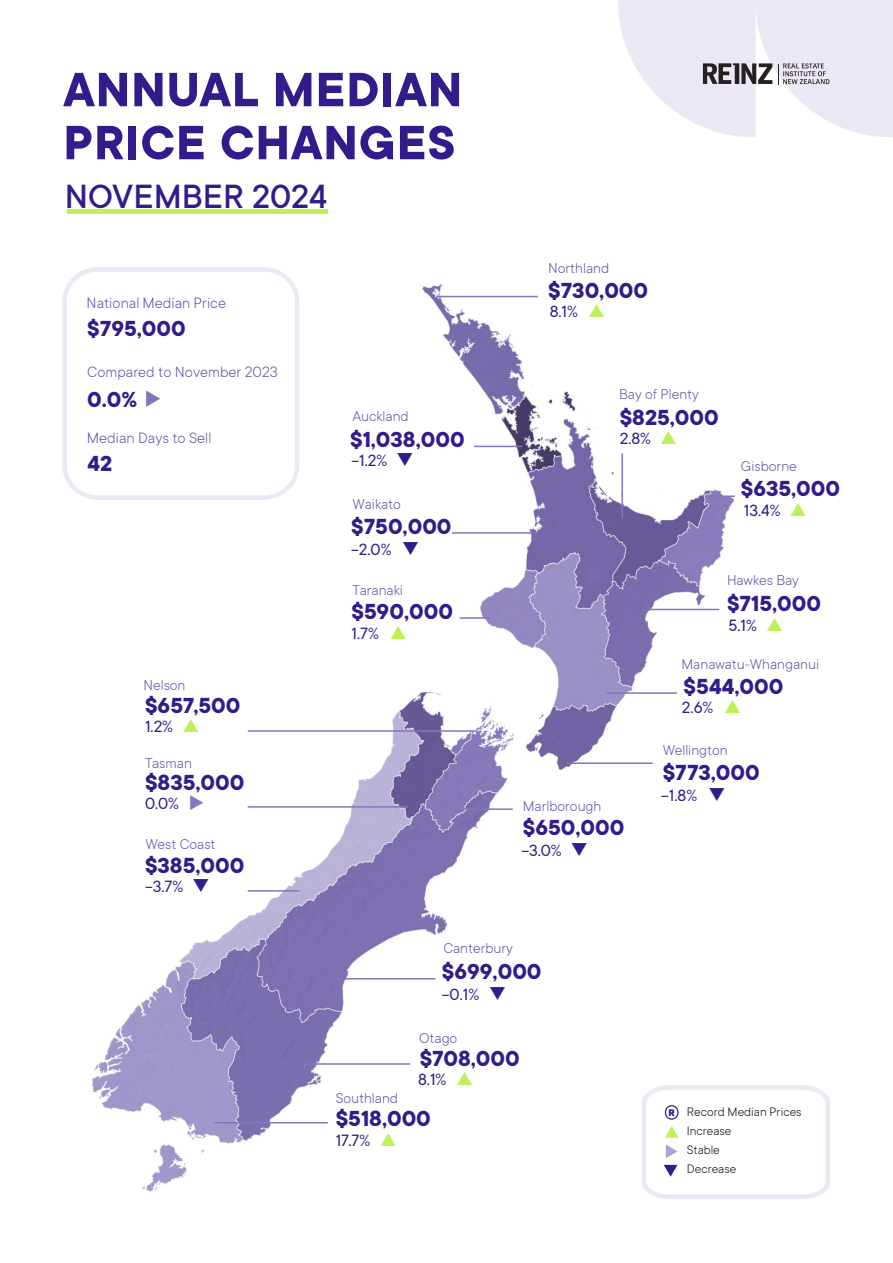
<style>
.page{position:relative;width:893px;height:1263px;background:#fff}
.page>*{position:absolute;margin:0;border:0;box-sizing:border-box;transform-origin:0 0}
.t1{font:700 52.95px/52.9px "TT Commons";letter-spacing:.02em;color:#331b8c}
.t2{font:500 37.05px "TT Commons";color:#331b8c}
.t3{font:700 24px "TT Commons";color:#331b8c}
.t4{font:18px "TT Commons";color:#331b8c}
.t5{font:300 16.5px "TT Commons";color:#5c49a3}
.t6{font:300 15.75px "TT Commons";color:#5c49a3}
.t7{font:300 13.5px/19px "TT Commons";color:#000}
.s1{color:#8576ba}
.s2{font-weight:800;font-size:10.65px;color:#331c8c}
</style>
<div class="page">
<img style="left:67px;top:272px;width:668px;height:920px">
<div style="left:65px;top:269px;width:232px;height:229px;background:#fff;border-radius:33px"></div>
<div style="left:62px;top:267px;width:237px;height:233px;border:4px solid #ebe8f3;border-radius:33px"></div>
<svg style="left:618px;top:0;width:275px;height:137px"></svg>
<svg style="left:639px;top:1083px;width:191px;height:116px"></svg>
<hr style="left:248px;top:730px;width:230px;height:2px;background:#8575ba">
<hr style="left:248px;top:806px;width:160px;height:2px;background:#8575ba">
<hr style="left:248px;top:890px;width:51px;height:2px;background:#8575ba">
<hr style="left:329px;top:978px;width:106px;height:1px;background:#8575ba">
<hr style="left:299px;top:1063px;width:111px;height:2px;background:#8575ba">
<hr style="left:215px;top:1122px;width:113px;height:1px;background:#8575ba">
<hr style="left:439px;top:808px;width:74px;height:2px;background:#8575ba">
<hr style="left:460px;top:617px;width:31px;height:2px;background:#8575ba">
<hr style="left:452px;top:532px;width:86px;height:2px;background:#8575ba">
<hr style="left:436px;top:296px;width:102px;height:1px;background:#8575ba">
<hr style="left:567px;top:762px;width:86px;height:2px;background:#8575ba">
<hr style="left:607px;top:692px;width:70px;height:2px;background:#8575ba">
<hr style="left:474px;top:446px;width:48px;height:1px;background:#8575ba">
<hr style="left:709px;top:495px;width:26px;height:2px;background:#8575ba">
<hr style="left:642px;top:609px;width:77px;height:1px;background:#8575ba">
<hr style="left:621px;top:453px;width:2px;height:66px;background:#8575ba">
<svg style="left:146px;top:390px;width:14px;height:17px"></svg>
<div style="left:67px;top:209px;width:260px;height:5px;background:#bff059"></div>
<svg style="left:589px;top:304px;width:15px;height:13px"></svg>
<svg style="left:661px;top:431px;width:15px;height:13px"></svg>
<svg style="left:725px;top:700px;width:10px;height:13px"></svg>
<svg style="left:391px;top:625px;width:15px;height:14px"></svg>
<svg style="left:183px;top:719px;width:15px;height:13px"></svg>
<svg style="left:457px;top:1072px;width:15px;height:13px"></svg>
<svg style="left:381px;top:1132px;width:15px;height:14px"></svg>
<h1 class="t1" style="left:63px;top:65px;width:400px">ANNUAL MEDIAN<br>PRICE CHANGES</h1>
<h2 class="t2" style="left:65px;top:177px;width:264px">NOVEMBER 2024</h2>
<p class="t5" style="left:87px;top:294px;width:141px">National Median Price</p>
<h3 class="t3" style="left:87px;top:315px;width:100px">$795,000</h3>
<p class="t5" style="left:87px;top:363px;width:192px">Compared to November 2023</p>
<h3 class="t3" style="left:87px;top:386px;width:52px">0.0%</h3>
<p class="t5" style="left:87px;top:429px;width:126px">Median Days to Sell</p>
<h3 class="t3" style="left:88px;top:450px;width:26px">42</h3>
<p class="t6" style="left:144px;top:677px;width:43px">Nelson</p>
<h3 class="t3" style="left:145px;top:692px;width:97px">$657,500</h3>
<p class="t4" style="left:145px;top:717px;width:30px">1.2%</p>
<p class="t6" style="left:145px;top:754px;width:48px">Tasman</p>
<h3 class="t3" style="left:145px;top:769px;width:101px">$835,000</h3>
<p class="t4" style="left:145px;top:794px;width:61px">0.0% <span class="s1">◆</span></p>
<p class="t6" style="left:145px;top:835px;width:72px">West Coast</p>
<h3 class="t3" style="left:145px;top:852px;width:101px">$385,000</h3>
<p class="t4" style="left:145px;top:877px;width:66px">-3.7% ❑</p>
<p class="t6" style="left:548px;top:260px;width:63px">Northland</p>
<h3 class="t3" style="left:548px;top:277px;width:102px">$730,000</h3>
<p class="t6" style="left:353px;top:408px;width:57px">Auckland</p>
<h3 class="t3" style="left:350px;top:426px;width:116px">$1,038,000</h3>
<p class="t4" style="left:352px;top:451px;width:64px">-1.2% ❑</p>
<p class="t6" style="left:353px;top:496px;width:50px">Waikato</p>
<h3 class="t3" style="left:351px;top:513px;width:102px">$750,000</h3>
<p class="t4" style="left:351px;top:539px;width:70px">-2.0% ❑</p>
<p class="t6" style="left:353px;top:581px;width:52px">Taranaki</p>
<h3 class="t3" style="left:352px;top:598px;width:103px">$590,000</h3>
<p class="t4" style="left:352px;top:623px;width:29px">1.7%</p>
<p class="t4" style="left:550px;top:302px;width:30px">8.1%</p>
<p class="t6" style="left:619px;top:385px;width:81px">Bay of Plenty</p>
<h3 class="t3" style="left:620px;top:404px;width:101px">$825,000</h3>
<p class="t4" style="left:620px;top:429px;width:33px">2.8%</p>
<p class="t6" style="left:741px;top:458px;width:57px">Gisborne</p>
<h3 class="t3" style="left:741px;top:475px;width:101px">$635,000</h3>
<p class="t4" style="left:744px;top:500px;width:38px">13.4%</p>
<p class="t6" style="left:523px;top:797px;width:80px">Marlborough</p>
<p class="t6" style="left:727px;top:572px;width:74px">Hawkes Bay</p>
<h3 class="t3" style="left:727px;top:590px;width:96px">$715,000</h3>
<p class="t4" style="left:728px;top:615px;width:30px">5.1%</p>
<p class="t6" style="left:681px;top:655px;width:139px">Manawatu-Whanganui</p>
<h3 class="t3" style="left:683px;top:673px;width:101px">$544,000</h3>
<p class="t4" style="left:682px;top:698px;width:33px">2.6%</p>
<p class="t6" style="left:663px;top:741px;width:67px">Wellington</p>
<h3 class="t3" style="left:663px;top:759px;width:99px">$773,000</h3>
<p class="t4" style="left:661px;top:786px;width:66px">-1.8% ❑</p>
<h3 class="t3" style="left:523px;top:815px;width:103px">$650,000</h3>
<p class="t4" style="left:521px;top:841px;width:68px">-3.0% ❑</p>
<p class="t6" style="left:443px;top:940px;width:71px">Canterbury</p>
<h3 class="t3" style="left:442px;top:958px;width:101px">$699,000</h3>
<p class="t4" style="left:442px;top:984px;width:66px">-0.1% ❑</p>
<p class="t6" style="left:419px;top:1029px;width:40px">Otago</p>
<h3 class="t3" style="left:420px;top:1045px;width:102px">$708,000</h3>
<p class="t4" style="left:418px;top:1070px;width:30px">8.1%</p>
<h3 class="t3" style="left:336px;top:1105px;width:97px">$518,000</h3>
<p class="t4" style="left:336px;top:1130px;width:36px">17.7%</p>
<p class="t6" style="left:336px;top:1090px;width:64px">Southland</p>
<p class="t7" style="left:687px;top:1102px;width:116px;text-indent:-18px"><span class="s2">R</span> Record Median Prices<br>Increase</p>
<p class="t7" style="left:687px;top:1159px;width:51px">Decrease</p>
<p class="t7" style="left:687px;top:1140px;width:34px">Stable</p>
</div>
